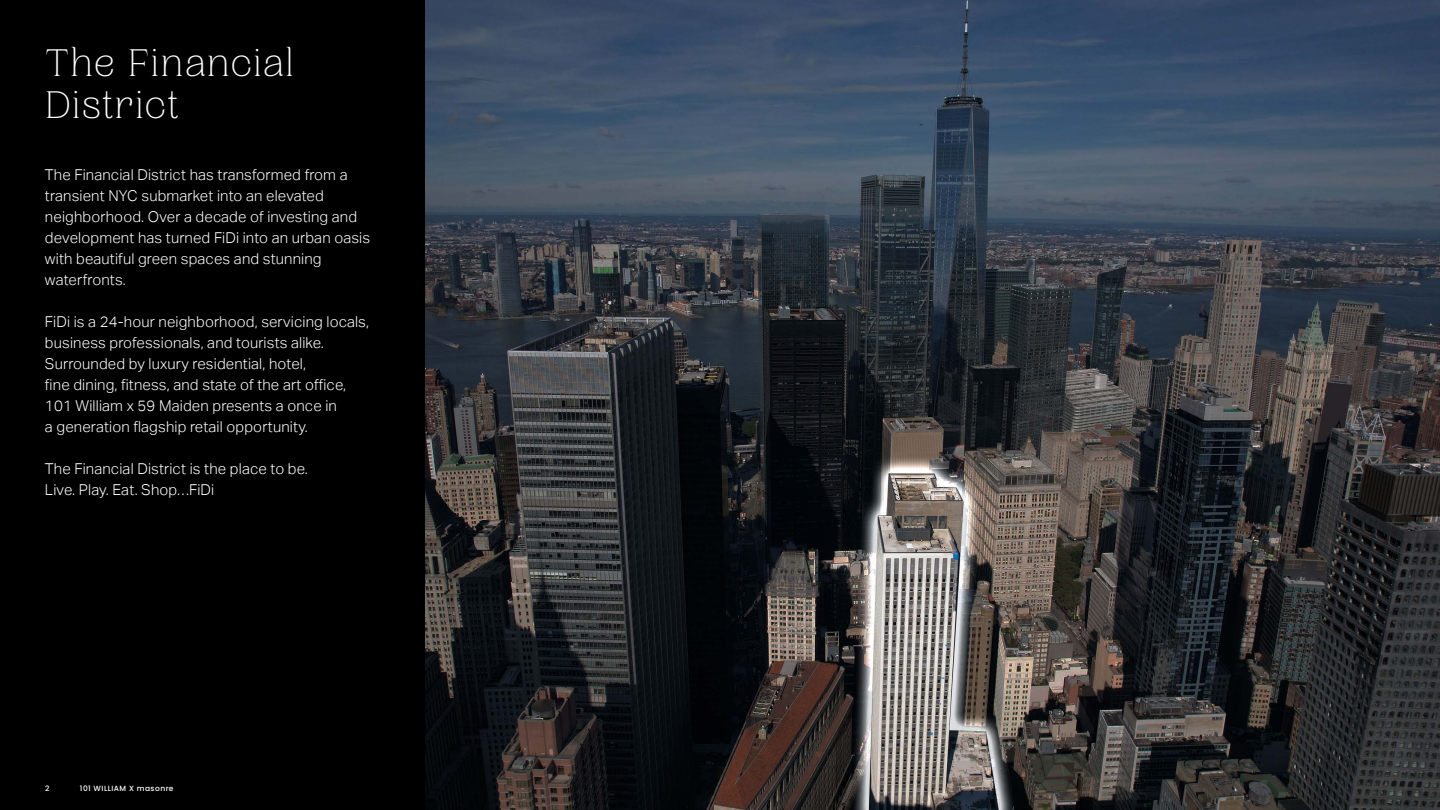
<style>
.page{position:relative;width:1440px;height:810px;background:#fff}
.page>*{position:absolute;margin:0;border:0;box-sizing:border-box;transform-origin:0 0}
.t1{font:200 40.5px/42px "PP Woodland";letter-spacing:.03em;color:#fff}
.t2{font:300 15px/21px "Aktiv Grotesk";letter-spacing:.01em;color:#fff}
.t3{font:500 7.5px "Poppins";letter-spacing:.06em;color:#fff}
</style>
<div class="page">
<img style="left:424px;top:0;width:1016px;height:810px">
<div style="left:0;top:0;width:424px;height:810px;background:#000"></div>
<h1 class="t1" style="left:45px;top:42px;width:250px">The Financial<br>District</h1>
<p class="t2" style="left:45px;top:165px;width:327px">The Financial District has transformed from a transient NYC submarket into an elevated neighborhood. Over a decade of investing and development has turned FiDi into an urban oasis with beautiful green spaces and stunning waterfronts.</p>
<p class="t2" style="left:45px;top:312px;width:326px">FiDi is a 24-hour neighborhood, servicing locals, business professionals, and tourists alike.<br>Surrounded by luxury residential, hotel,<br>fine dining, fitness, and state of the art office, 101 William x 59 Maiden presents a once in<br>a generation flagship retail opportunity.</p>
<p class="t2" style="left:45px;top:459px;width:264px">The Financial District is the place to be.<br>Live. Play. Eat. Shop…FiDi</p>
<p class="t3" style="left:45px;top:784px;width:6px">2</p>
<p class="t3" style="left:80px;top:784px;width:95px">101 WILLIAM X masonre</p>
</div>
